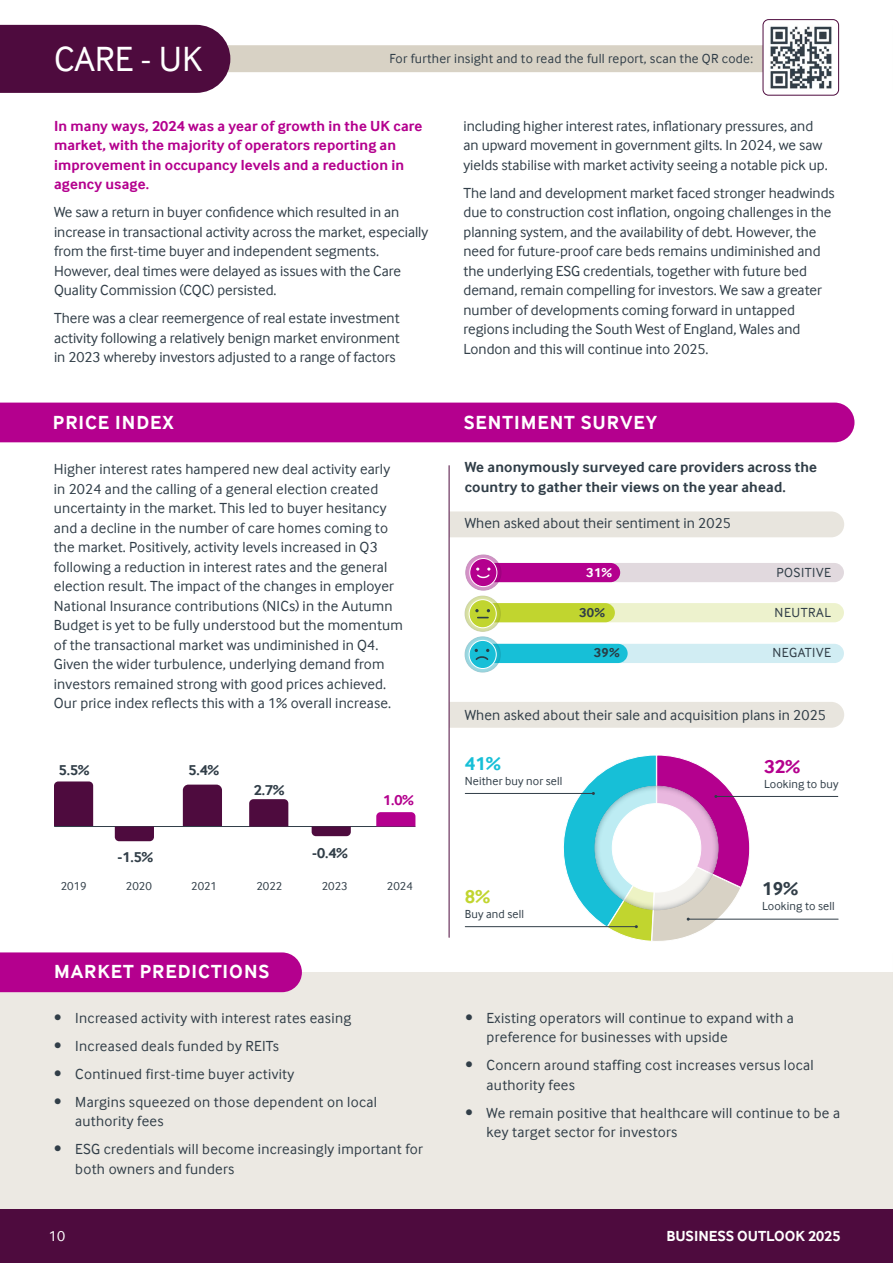
<style>
.page{position:relative;width:893px;height:1263px;background:#fff}
.page>*{position:absolute;margin:0;border:0;box-sizing:border-box;transform-origin:0 0}
.t1{font:36px "Inter Face";color:#fff}
.t2{font:700 19.5px "Inter Face";letter-spacing:.05em;color:#fff}
.t3{font:700 19.5px "Inter Face";color:#b4008e}
.t4{font:700 19.5px "Inter Face";color:#313e48}
.t5{font:700 19.5px "Inter Face";color:#17bfd7}
.t6{font:700 19.5px "Inter Face";color:#c1d52f}
.t7{font:15px/19.5px "Inter Face";letter-spacing:.01em;color:#313e48}
.t8{font:700 15px/19.5px "Inter Face";letter-spacing:.01em;color:#b4008e}
.t9{font:700 15px/19.5px "Inter Face";letter-spacing:.01em;color:#313e48}
.t10{font:700 15px "Inter Face";color:#fff}
.t11{font:15px "Inter Face";color:#fff}
.t12{font:13.5px "Inter Face";letter-spacing:.02em;color:#313e48}
.t13{font:13.5px "Inter Face";letter-spacing:.04em;color:#313e48}
.t14{font:700 13.5px "Inter Face";color:#fff}
.t15{font:700 13.5px "Inter Face";color:#313e48}
.t16{font:700 13.5px "Inter Face";color:#293c45}
.t17{font:12px "Inter Face";letter-spacing:.01em;color:#313e48}
</style>
<div class="page">
<div style="left:0;top:1208px;width:893px;height:55px;background:#4e0b3e"></div>
<div style="left:0;top:403px;width:854px;height:39px;background:#b4008e"></div>
<div style="left:153px;top:45px;width:676px;height:27px;background:#d8d2c5;border-radius:13px"></div>
<div style="left:0;top:25px;width:230px;height:68px;background:#4e0b3e"></div>
<img style="left:763px;top:20px;width:75px;height:75px">
<div style="left:763px;top:19px;width:76px;height:77px;border:1px solid #4e0b3e;border-radius:6px"></div>
<div style="left:0;top:972px;width:893px;height:236px;background:#ece9e3"></div>
<div style="left:0;top:952px;width:302px;height:40px;background:#b4008e"></div>
<div style="left:450px;top:702px;width:394px;height:26px;background:#e8e5de"></div>
<div style="left:450px;top:511px;width:394px;height:26px;background:#e8e5de"></div>
<div style="left:54px;top:781px;width:39px;height:45px;background:#4e0b3e"></div>
<div style="left:183px;top:785px;width:39px;height:41px;background:#4e0b3e"></div>
<hr style="left:54px;top:826px;width:361px;height:1px;background:#313e48">
<hr style="left:449px;top:466px;width:1px;height:471px;background:#4e0b3e">
<hr style="left:716px;top:796px;width:122px;height:1px;background:#313e48">
<hr style="left:688px;top:919px;width:150px;height:1px;background:#313e48">
<hr style="left:465px;top:793px;width:128px;height:1px;background:#313e48">
<hr style="left:465px;top:926px;width:171px;height:1px;background:#313e48">
<svg style="left:550px;top:755px;width:200px;height:187px"></svg>
<div style="left:472px;top:563px;width:372px;height:19px;background:#e1d9de;border-radius:10px"></div>
<div style="left:472px;top:563px;width:148px;height:19px;background:#b4008e;border-radius:10px"></div>
<div style="left:453px;top:542px;width:62px;height:49px;background:#313e48;opacity:.75"></div>
<div style="left:472px;top:603px;width:372px;height:19px;background:#edf2cd;border-radius:10px"></div>
<div style="left:472px;top:603px;width:143px;height:19px;background:#c1d52f;border-radius:10px"></div>
<div style="left:472px;top:644px;width:372px;height:19px;background:#d1edf3;border-radius:10px"></div>
<div style="left:472px;top:644px;width:156px;height:19px;background:#17bfd7;border-radius:10px"></div>
<div style="left:470px;top:558px;width:27px;height:29px;background:#b4008e;border-radius:50%"></div>
<div style="left:470px;top:558px;width:27px;height:29px;border:1px solid #fff;border-radius:50%"></div>
<svg style="left:476px;top:567px;width:14px;height:12px"></svg>
<div style="left:452px;top:583px;width:62px;height:49px;background:#313e48;opacity:.75"></div>
<div style="left:469px;top:600px;width:27px;height:28px;background:#c1d52f;border-radius:50%"></div>
<div style="left:469px;top:599px;width:27px;height:29px;border:1px solid #fff;border-radius:50%"></div>
<svg style="left:475px;top:609px;width:15px;height:9px"></svg>
<div style="left:452px;top:624px;width:62px;height:49px;background:#313e48;opacity:.75"></div>
<div style="left:469px;top:640px;width:27px;height:28px;background:#17bfd7;border-radius:50%"></div>
<div style="left:469px;top:640px;width:27px;height:29px;border:1px solid #fff;border-radius:50%"></div>
<svg style="left:475px;top:649px;width:14px;height:11px"></svg>
<svg style="left:115px;top:826px;width:39px;height:15px"></svg>
<svg style="left:249px;top:799px;width:39px;height:27px"></svg>
<svg style="left:312px;top:826px;width:39px;height:10px"></svg>
<svg style="left:376px;top:812px;width:39px;height:14px"></svg>
<h1 class="t1" style="left:54px;top:38px;width:150px">CARE - UK</h1>
<p class="t12" style="left:390px;top:51px;width:365px">For further insight and to read the full report, scan the QR code:</p>
<p class="t8" style="left:54px;top:116px;width:370px">In many ways, 2024 was a year of growth in the UK care market, with the majority of operators reporting an improvement in occupancy levels and a reduction in agency usage.</p>
<p class="t7" style="left:54px;top:203px;width:376px">We saw a return in buyer confidence which resulted in an increase in transactional activity across the market, especially from the first-time buyer and independent segments.<br>However, deal times were delayed as issues with the Care Quality Commission (CQC) persisted.</p>
<p class="t7" style="left:54px;top:309px;width:347px;text-align:justify">There was a clear reemergence of real estate investment activity following a relatively benign market environment in 2023 whereby investors adjusted to a range of factors</p>
<h2 class="t2" style="left:53px;top:411px;width:123px">PRICE INDEX</h2>
<p class="t7" style="left:54px;top:459px;width:350px">Higher interest rates hampered new deal activity early in 2024 and the calling of a general election created uncertainty in the market. This led to buyer hesitancy and a decline in the number of care homes coming to the market. Positively, activity levels increased in Q3 following a reduction in interest rates and the general election result. The impact of the changes in employer National Insurance contributions (NICs) in the Autumn Budget is yet to be fully understood but the momentum of the transactional market was undiminished in Q4.<br>Given the wider turbulence, underlying demand from investors remained strong with good prices achieved.<br>Our price index reflects this with a 1% overall increase.</p>
<p class="t9" style="left:59px;top:760px;width:32px">5.5%</p>
<p class="t9" style="left:117px;top:847px;width:37px">-1.5%</p>
<p class="t9" style="left:188px;top:760px;width:32px">5.4%</p>
<p class="t9" style="left:254px;top:780px;width:32px">2.7%</p>
<p class="t9" style="left:312px;top:843px;width:37px">-0.4%</p>
<p class="t8" style="left:383px;top:790px;width:32px">1.0%</p>
<p class="t17" style="left:61px;top:879px;width:27px">2019</p>
<p class="t17" style="left:126px;top:879px;width:27px">2020</p>
<p class="t17" style="left:191px;top:879px;width:27px">2021</p>
<p class="t17" style="left:256px;top:879px;width:27px">2022</p>
<p class="t17" style="left:322px;top:879px;width:27px">2023</p>
<p class="t17" style="left:387px;top:879px;width:27px">2024</p>
<h2 class="t2" style="left:54px;top:960px;width:217px">MARKET PREDICTIONS</h2>
<p class="t7" style="left:54px;top:1008px;width:299px">• Increased activity with interest rates easing</p>
<p class="t7" style="left:54px;top:1036px;width:226px">• Increased deals funded by REITs</p>
<p class="t7" style="left:54px;top:1064px;width:242px">• Continued first-time buyer activity</p>
<p class="t7" style="left:75px;top:1092px;width:303px;text-indent:-21px">• Margins squeezed on those dependent on local authority fees</p>
<p class="t7" style="left:75px;top:1139px;width:349px;text-indent:-21px">• ESG credentials will become increasingly important for both owners and funders</p>
<p class="t7" style="left:463px;top:116px;width:366px">including higher interest rates, inflationary pressures, and an upward movement in government gilts. In 2024, we saw yields stabilise with market activity seeing a notable pick up.</p>
<p class="t7" style="left:463px;top:183px;width:373px">The land and development market faced stronger headwinds due to construction cost inflation, ongoing challenges in the planning system, and the availability of debt. However, the need for future-proof care beds remains undiminished and the underlying ESG credentials, together with future bed demand, remain compelling for investors. We saw a greater number of developments coming forward in untapped regions including the South West of England, Wales and London and this will continue into 2025.</p>
<h2 class="t2" style="left:464px;top:411px;width:195px">SENTIMENT SURVEY</h2>
<p class="t9" style="left:465px;top:457px;width:354px">We anonymously surveyed care providers across the country to gather their views on the year ahead.</p>
<p class="t7" style="left:465px;top:514px;width:268px">When asked about their sentiment in 2025</p>
<p class="t14" style="left:586px;top:565px;width:27px">31%</p>
<p class="t15" style="left:579px;top:605px;width:27px">30%</p>
<p class="t16" style="left:594px;top:645px;width:27px">39%</p>
<p class="t13" style="left:776px;top:565px;width:56px">POSITIVE</p>
<p class="t13" style="left:775px;top:605px;width:58px">NEUTRAL</p>
<p class="t13" style="left:772px;top:645px;width:60px">NEGATIVE</p>
<p class="t7" style="left:465px;top:705px;width:363px">When asked about their sale and acquisition plans in 2025</p>
<h2 class="t3" style="left:764px;top:755px;width:37px">32%</h2>
<p class="t17" style="left:764px;top:777px;width:76px">Looking to buy</p>
<h2 class="t5" style="left:465px;top:752px;width:37px">41%</h2>
<p class="t17" style="left:465px;top:774px;width:99px">Neither buy nor sell</p>
<h2 class="t6" style="left:465px;top:885px;width:27px">8%</h2>
<p class="t17" style="left:465px;top:907px;width:61px">Buy and sell</p>
<h2 class="t4" style="left:762px;top:878px;width:37px">19%</h2>
<p class="t17" style="left:762px;top:900px;width:74px">Looking to sell</p>
<p class="t7" style="left:487px;top:1008px;width:309px;text-indent:-21px">• Existing operators will continue to expand with a preference for businesses with upside</p>
<p class="t7" style="left:487px;top:1055px;width:329px;text-indent:-21px">• Concern around staffing cost increases versus local authority fees</p>
<p class="t7" style="left:487px;top:1103px;width:355px;text-indent:-21px">• We remain positive that healthcare will continue to be a key target sector for investors</p>
<p class="t11" style="left:49px;top:1227px;width:18px">10</p>
<p class="t10" style="left:666px;top:1227px;width:176px">BUSINESS OUTLOOK 2025</p>
</div>
